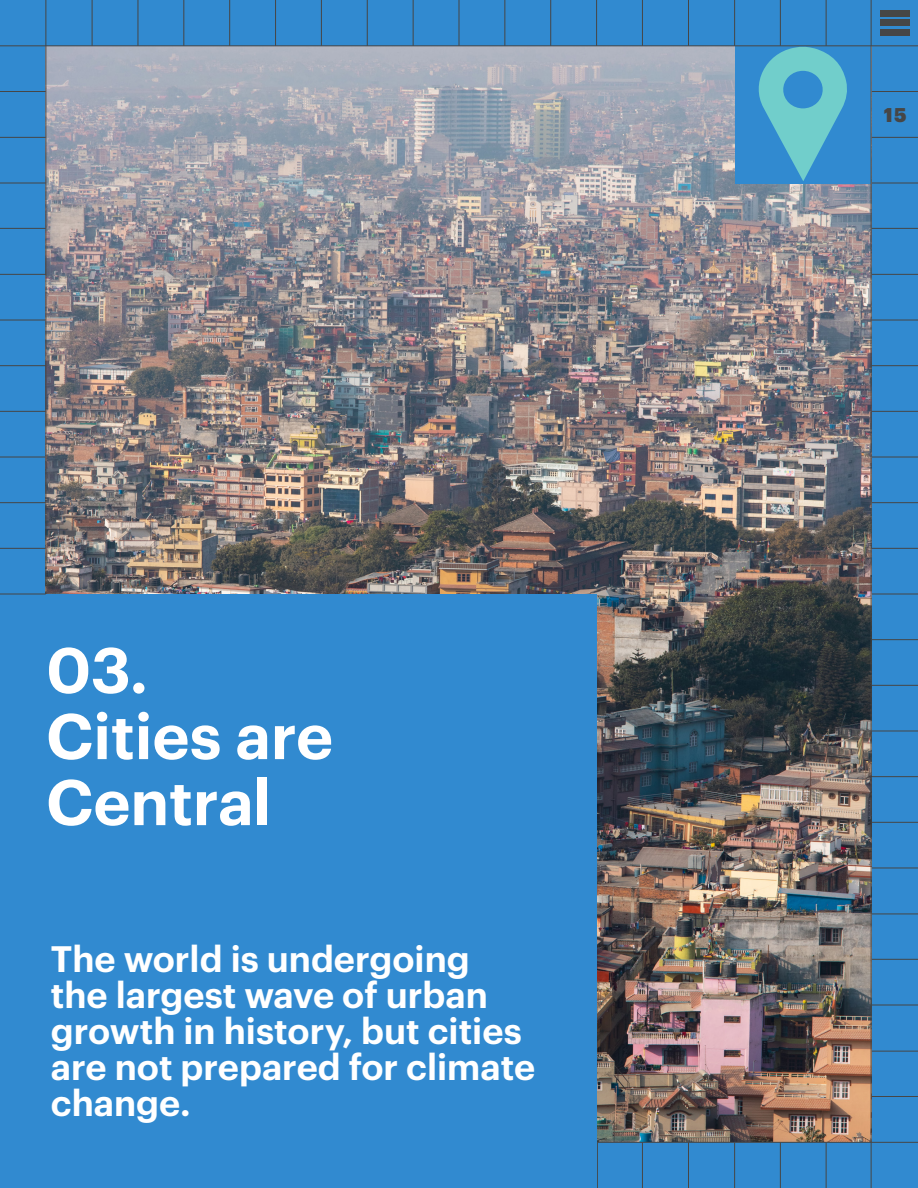
<style>
.page{position:relative;width:918px;height:1188px;background:#318ad0}
.page>*{position:absolute;margin:0;border:0;box-sizing:border-box;transform-origin:0 0}
.t1{font:600 63px/66px "Graphik";color:#fff}
.t2{font:600 36px/36px "Graphik";color:#fff}
.t3{font:900 19.5px "Graphik";color:#464646}
</style>
<div class="page">
<img style="left:45px;top:46px;width:826px;height:1095px">
<hr style="left:872px;top:411px;width:46px;height:1px;background:#464646">
<hr style="left:872px;top:822px;width:46px;height:1px;background:#464646">
<hr style="left:872px;top:228px;width:46px;height:1px;background:#464646">
<hr style="left:872px;top:594px;width:46px;height:1px;background:#464646">
<hr style="left:872px;top:1005px;width:46px;height:1px;background:#464646">
<hr style="left:872px;top:91px;width:46px;height:1px;background:#464646">
<hr style="left:872px;top:457px;width:46px;height:1px;background:#464646">
<hr style="left:872px;top:868px;width:46px;height:1px;background:#464646">
<hr style="left:872px;top:274px;width:46px;height:1px;background:#464646">
<hr style="left:872px;top:639px;width:46px;height:1px;background:#464646">
<hr style="left:872px;top:1051px;width:46px;height:1px;background:#464646">
<hr style="left:872px;top:137px;width:46px;height:1px;background:#464646">
<hr style="left:872px;top:502px;width:46px;height:1px;background:#464646">
<hr style="left:872px;top:914px;width:46px;height:1px;background:#464646">
<hr style="left:872px;top:320px;width:46px;height:1px;background:#464646">
<hr style="left:872px;top:685px;width:46px;height:1px;background:#464646">
<hr style="left:872px;top:1096px;width:46px;height:1px;background:#464646">
<hr style="left:872px;top:183px;width:46px;height:1px;background:#464646">
<hr style="left:872px;top:548px;width:46px;height:1px;background:#464646">
<hr style="left:872px;top:959px;width:46px;height:1px;background:#464646">
<hr style="left:872px;top:365px;width:46px;height:1px;background:#464646">
<hr style="left:872px;top:776px;width:46px;height:1px;background:#464646">
<hr style="left:872px;top:731px;width:46px;height:1px;background:#464646">
<hr style="left:0;top:411px;width:46px;height:1px;background:#464646">
<hr style="left:0;top:228px;width:46px;height:1px;background:#464646">
<hr style="left:0;top:91px;width:46px;height:1px;background:#464646">
<hr style="left:0;top:457px;width:46px;height:1px;background:#464646">
<hr style="left:0;top:274px;width:46px;height:1px;background:#464646">
<hr style="left:0;top:137px;width:46px;height:1px;background:#464646">
<hr style="left:0;top:502px;width:46px;height:1px;background:#464646">
<hr style="left:0;top:320px;width:46px;height:1px;background:#464646">
<hr style="left:0;top:183px;width:46px;height:1px;background:#464646">
<hr style="left:0;top:548px;width:46px;height:1px;background:#464646">
<hr style="left:0;top:365px;width:46px;height:1px;background:#464646">
<hr style="left:0;top:1142px;width:918px;height:1px;background:#464646">
<hr style="left:46px;top:0;width:1px;height:1188px;background:#464646">
<hr style="left:734px;top:1142px;width:1px;height:46px;background:#464646">
<hr style="left:642px;top:1142px;width:1px;height:46px;background:#464646">
<hr style="left:597px;top:1142px;width:1px;height:46px;background:#464646">
<hr style="left:780px;top:1142px;width:1px;height:46px;background:#464646">
<hr style="left:688px;top:1142px;width:1px;height:46px;background:#464646">
<hr style="left:826px;top:1142px;width:1px;height:46px;background:#464646">
<hr style="left:321px;top:0;width:1px;height:46px;background:#464646">
<hr style="left:596px;top:0;width:1px;height:46px;background:#464646">
<hr style="left:183px;top:0;width:1px;height:46px;background:#464646">
<hr style="left:459px;top:0;width:1px;height:46px;background:#464646">
<hr style="left:734px;top:0;width:1px;height:46px;background:#464646">
<hr style="left:92px;top:0;width:1px;height:46px;background:#464646">
<hr style="left:367px;top:0;width:1px;height:46px;background:#464646">
<hr style="left:642px;top:0;width:1px;height:46px;background:#464646">
<hr style="left:229px;top:0;width:1px;height:46px;background:#464646">
<hr style="left:504px;top:0;width:1px;height:46px;background:#464646">
<hr style="left:780px;top:0;width:1px;height:46px;background:#464646">
<hr style="left:138px;top:0;width:1px;height:46px;background:#464646">
<hr style="left:413px;top:0;width:1px;height:46px;background:#464646">
<hr style="left:688px;top:0;width:1px;height:46px;background:#464646">
<hr style="left:275px;top:0;width:1px;height:46px;background:#464646">
<hr style="left:550px;top:0;width:1px;height:46px;background:#464646">
<hr style="left:826px;top:0;width:1px;height:46px;background:#464646">
<div style="left:0;top:595px;width:597px;height:593px;background:#318ad0"></div>
<div style="left:735px;top:46px;width:136px;height:137px;background:#318ad0"></div>
<hr style="left:0;top:45px;width:918px;height:1px;background:#464646">
<hr style="left:871px;top:0;width:1px;height:1188px;background:#464646">
<hr style="left:0;top:594px;width:46px;height:1px;background:#464646">
<svg style="left:758px;top:47px;width:89px;height:134px"></svg>
<div style="left:880px;top:10px;width:30px;height:7px;background:#464646"></div>
<div style="left:880px;top:19px;width:30px;height:7px;background:#464646"></div>
<div style="left:880px;top:29px;width:30px;height:6px;background:#464646"></div>
<h1 class="t1" style="left:46px;top:632px;width:288px">03.<br>Cities are<br>Central</h1>
<p class="t2" style="left:51px;top:938px;width:486px">The world is undergoing the largest wave of urban growth in history, but cities are not prepared for climate change.</p>
<p class="t3" style="left:884px;top:100px;width:24px">15</p>
</div>
